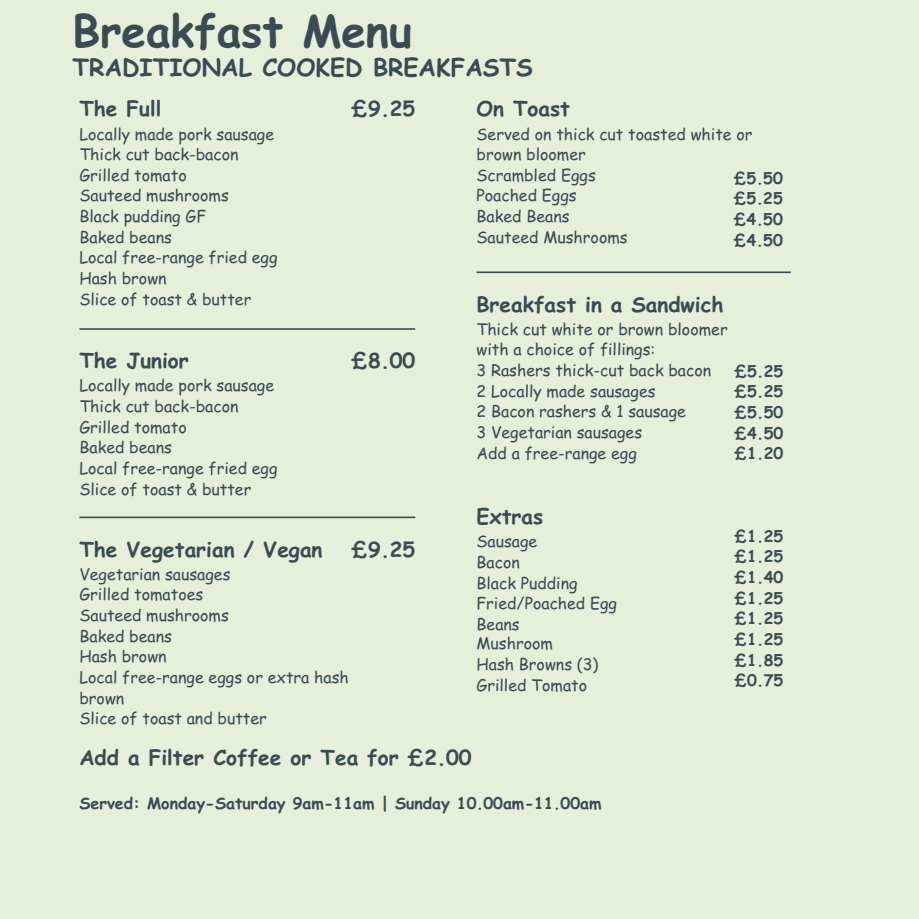
<style>
.page{position:relative;width:919px;height:919px;background:#fff}
.page>*{position:absolute;margin:0;border:0;box-sizing:border-box;transform-origin:0 0}
.t1{font:700 44px "Comic Sans MS";color:#3a4b54}
.t2{font:700 24px "Comic Sans MS";color:#3a4b54}
.t3{font:700 20.8px "Comic Sans MS";color:#3a4b54}
.t4{font:16px/20.6px "Comic Sans MS";color:#3a4b54}
.t5{font:700 16px/20.6px "Comic Sans MS";color:#3a4b54;text-align:justify}
</style>
<div class="page">
<div style="left:0;top:0;width:918px;height:918px;background:#e5efda"></div>
<hr style="left:79px;top:328px;width:336px;height:2px;background:#3a4b54">
<hr style="left:79px;top:516px;width:336px;height:2px;background:#3a4b54">
<hr style="left:476px;top:271px;width:314px;height:2px;background:#3a4b54">
<h1 class="t1" style="left:73px;top:6px;width:341px">Breakfast Menu</h1>
<h2 class="t2" style="left:73px;top:54px;width:462px">TRADITIONAL COOKED BREAKFASTS</h2>
<h3 class="t3" style="left:79px;top:97px;width:83px">The Full</h3>
<p class="t4" style="left:79px;top:124px;width:200px">Locally made pork sausage<br>Thick cut back-bacon<br>Grilled tomato<br>Sauteed mushrooms<br>Black pudding GF<br>Baked beans<br>Local free-range fried egg<br>Hash brown<br>Slice of toast &amp; butter</p>
<h3 class="t3" style="left:351px;top:97px;width:65px">£9.25</h3>
<h3 class="t3" style="left:476px;top:97px;width:95px">On Toast</h3>
<p class="t4" style="left:476px;top:124px;width:277px">Served on thick cut toasted white or brown bloomer<br>Scrambled Eggs<br>Poached Eggs<br>Baked Beans<br>Sauteed Mushrooms</p>
<p class="t5" style="left:733px;top:168px;width:50px">£5.50 £5.25 £4.50 £4.50</p>
<h3 class="t3" style="left:476px;top:292px;width:248px">Breakfast in a Sandwich</h3>
<p class="t4" style="left:476px;top:319px;width:253px">Thick cut white or brown bloomer with a choice of fillings:<br>3 Rashers thick-cut back bacon<br>2 Locally made sausages<br>2 Bacon rashers &amp; 1 sausage<br>3 Vegetarian sausages<br>Add a free-range egg</p>
<h3 class="t3" style="left:351px;top:349px;width:65px">£8.00</h3>
<h3 class="t3" style="left:79px;top:349px;width:111px">The Junior</h3>
<p class="t4" style="left:79px;top:375px;width:200px">Locally made pork sausage<br>Thick cut back-bacon<br>Grilled tomato<br>Baked beans<br>Local free-range fried egg<br>Slice of toast &amp; butter</p>
<p class="t5" style="left:734px;top:360px;width:50px">£5.25 £5.25 £5.50 £4.50 £1.20</p>
<h3 class="t3" style="left:79px;top:537px;width:244px">The Vegetarian / Vegan</h3>
<p class="t4" style="left:79px;top:564px;width:271px">Vegetarian sausages<br>Grilled tomatoes<br>Sauteed mushrooms<br>Baked beans<br>Hash brown<br>Local free-range eggs or extra hash brown<br>Slice of toast and butter</p>
<h3 class="t3" style="left:351px;top:537px;width:65px">£9.25</h3>
<h3 class="t3" style="left:476px;top:505px;width:68px">Extras</h3>
<p class="t4" style="left:476px;top:531px;width:142px">Sausage<br>Bacon<br>Black Pudding<br>Fried/Poached Egg<br>Beans</p>
<p class="t4" style="left:476px;top:633px;width:123px">Mushroom<br>Hash Browns (3)<br>Grilled Tomato</p>
<h3 class="t3" style="left:79px;top:746px;width:393px">Add a Filter Coffee or Tea for £2.00</h3>
<p class="t5" style="left:79px;top:793px;width:523px">Served: Monday-Saturday 9am-11am | Sunday 10.00am-11.00am</p>
<p class="t5" style="left:734px;top:526px;width:50px">£1.25 £1.25 £1.40 £1.25 £1.25 £1.25 £1.85 £0.75</p>
</div>
